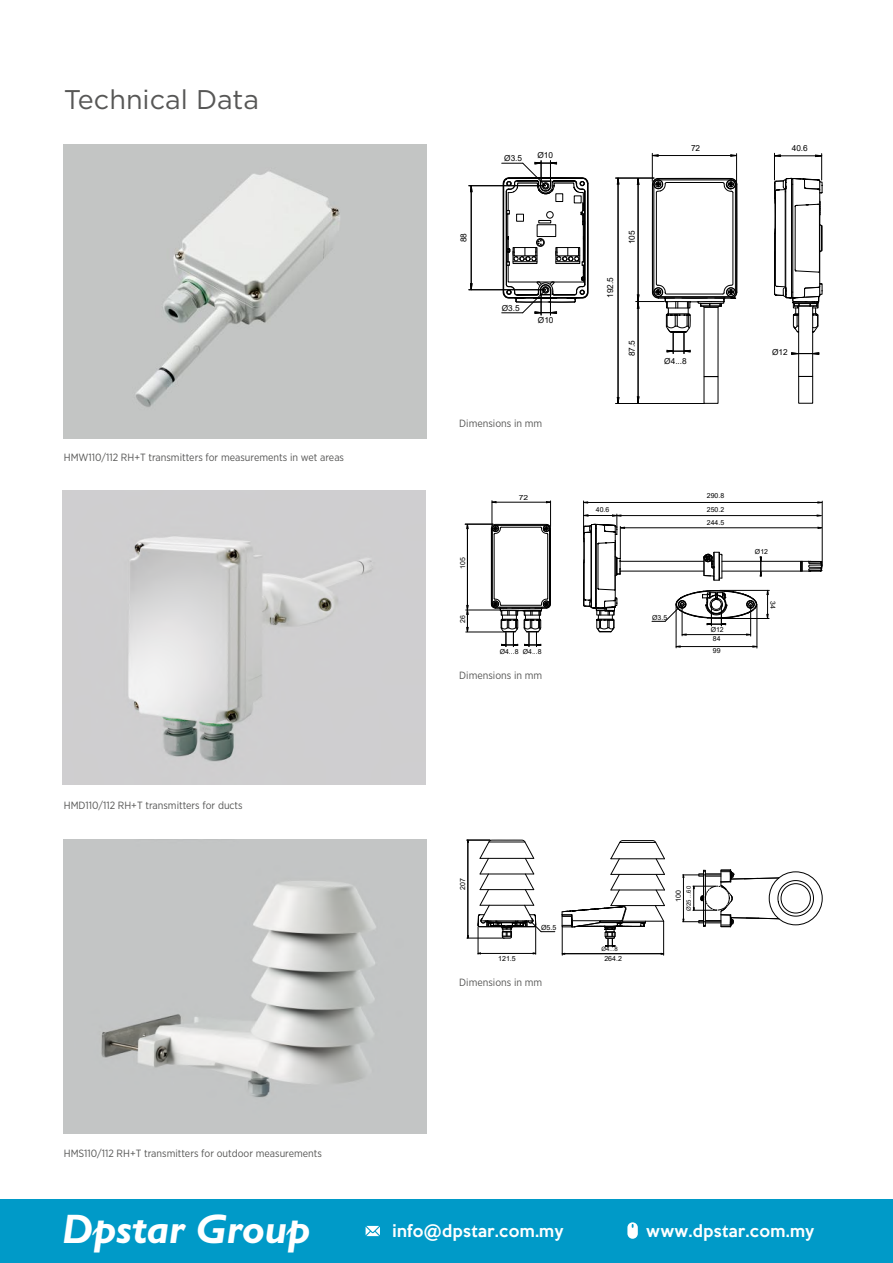
<style>
.page{position:relative;width:893px;height:1263px;background:#fff}
.page>*{position:absolute;margin:0;border:0;box-sizing:border-box;transform-origin:0 0}
.t1{font:italic 700 41.4px "Gill Sans";color:#fff}
.t2{font:27px "Gotham";color:#575756}
.t3{font:500 15.45px "Keep Calm";letter-spacing:.025em;color:#fff}
.t4{font:10.5px "Gotham Narrow";color:#575756}
.t5{font:8.25px "Arial";color:#000}
.t6{font:7.05px "Arial";color:#000}
.t7{font:6.9px/9.3px "Arial";color:#000;text-align:center}
.t8{font:6.9px "Arial";color:#000;scale:1.23 1}
.t9{font:6px "Arial";color:#000}
</style>
<div class="page">
<img style="left:64px;top:144px;width:363px;height:294px">
<div style="left:704px;top:376px;width:14px;height:28px;border:1px solid #000"></div>
<div style="left:798px;top:376px;width:15px;height:27px;border:1px solid #000"></div>
<hr style="left:469px;top:289px;width:77px;height:1px;background:#000">
<hr style="left:469px;top:185px;width:76px;height:1px;background:#000">
<svg style="left:470px;top:186px;width:2px;height:103px"></svg>
<hr style="left:616px;top:403px;width:88px;height:1px;background:#000">
<hr style="left:616px;top:178px;width:38px;height:1px;background:#000">
<svg style="left:617px;top:179px;width:2px;height:224px"></svg>
<svg style="left:636px;top:153px;width:102px;height:250px"></svg>
<svg style="left:774px;top:153px;width:49px;height:224px"></svg>
<svg style="left:502px;top:161px;width:87px;height:154px"></svg>
<hr style="left:676px;top:604px;width:1px;height:44px;background:#000">
<hr style="left:757px;top:604px;width:1px;height:44px;background:#000">
<svg style="left:677px;top:646px;width:80px;height:1px"></svg>
<hr style="left:822px;top:501px;width:1px;height:65px;background:#000">
<hr style="left:583px;top:501px;width:1px;height:30px;background:#000">
<svg style="left:584px;top:502px;width:238px;height:1px"></svg>
<hr style="left:682px;top:604px;width:1px;height:32px;background:#000">
<hr style="left:750px;top:604px;width:1px;height:32px;background:#000">
<svg style="left:583px;top:514px;width:239px;height:121px"></svg>
<svg style="left:465px;top:501px;width:86px;height:146px"></svg>
<img style="left:64px;top:840px;width:363px;height:294px">
<svg style="left:467px;top:840px;width:88px;height:114px"></svg>
<svg style="left:562px;top:840px;width:103px;height:115px"></svg>
<svg style="left:693px;top:869px;width:121px;height:58px"></svg>
<div style="left:705px;top:886px;width:24px;height:24px;border:1px dashed #000;border-radius:50%"></div>
<hr style="left:683px;top:875px;width:38px;height:1px;background:#000">
<hr style="left:683px;top:921px;width:38px;height:1px;background:#000">
<svg style="left:683px;top:876px;width:1px;height:45px"></svg>
<img style="left:62px;top:490px;width:364px;height:295px">
<div style="left:0;top:1200px;width:893px;height:63px;background:#009ac8"></div>
<svg style="left:366px;top:1226px;width:14px;height:10px"></svg>
<svg style="left:627px;top:1222px;width:11px;height:17px"></svg>
<h2 class="t2" style="left:64px;top:82px;width:197px">Technical Data</h2>
<p class="t4" style="left:64px;top:451px;width:282px">HMW110/112 RH+T transmitters for measurements in wet areas</p>
<p class="t4" style="left:64px;top:799px;width:180px">HMD110/112 RH+T transmitters for ducts</p>
<p class="t4" style="left:64px;top:1146px;width:260px">HMS110/112 RH+T transmitters for outdoor measurements</p>
<p class="t5" style="left:458px;top:242px;width:11px;rotate:-90deg">88</p>
<p class="t5" style="left:504px;top:152px;width:19px">Ø3.5</p>
<p class="t5" style="left:537px;top:149px;width:17px">Ø10</p>
<p class="t5" style="left:502px;top:302px;width:19px">Ø3.5</p>
<p class="t5" style="left:538px;top:315px;width:17px">Ø10</p>
<p class="t4" style="left:459px;top:416px;width:85px">Dimensions in mm</p>
<p class="t7" style="left:458px;top:569px;width:13px;rotate:-90deg">105</p>
<p class="t7" style="left:458px;top:623px;width:9px;rotate:-90deg">26</p>
<p class="t8" style="left:519px;top:493px;width:9px">72</p>
<p class="t7" style="left:523px;top:646px;width:20px">Ø4...8</p>
<p class="t4" style="left:459px;top:668px;width:85px">Dimensions in mm</p>
<p class="t7" style="left:500px;top:646px;width:20px">Ø4...8</p>
<p class="t5" style="left:691px;top:143px;width:11px">72</p>
<p class="t5" style="left:792px;top:143px;width:18px">40.6</p>
<p class="t5" style="left:605px;top:298px;width:22px;rotate:-90deg">192.5</p>
<p class="t5" style="left:626px;top:244px;width:15px;rotate:-90deg">105</p>
<p class="t5" style="left:626px;top:356px;width:18px;rotate:-90deg">87.5</p>
<p class="t5" style="left:772px;top:347px;width:17px">Ø12</p>
<p class="t5" style="left:664px;top:355px;width:24px">Ø4...8</p>
<p class="t7" style="left:707px;top:491px;width:19px">290.8</p>
<p class="t7" style="left:596px;top:505px;width:15px">40.6</p>
<p class="t7" style="left:707px;top:505px;width:19px">250.2</p>
<p class="t7" style="left:652px;top:612px;width:17px">Ø3.5</p>
<p class="t7" style="left:707px;top:517px;width:19px">244.5</p>
<p class="t7" style="left:711px;top:625px;width:15px">Ø12<br>84</p>
<p class="t7" style="left:713px;top:646px;width:9px">99</p>
<p class="t7" style="left:755px;top:547px;width:15px">Ø12</p>
<p class="t7" style="left:777px;top:601px;width:9px;rotate:90deg">34</p>
<p class="t6" style="left:458px;top:890px;width:13px;rotate:-90deg">207</p>
<p class="t6" style="left:541px;top:923px;width:17px">Ø5.5</p>
<p class="t9" style="left:601px;top:945px;width:18px">Ø4...8</p>
<p class="t9" style="left:685px;top:911px;width:26px;rotate:-90deg">Ø25 ...60</p>
<p class="t6" style="left:673px;top:902px;width:13px;rotate:-90deg">100</p>
<p class="t6" style="left:498px;top:954px;width:19px">121.5</p>
<p class="t6" style="left:604px;top:954px;width:19px">264.2</p>
<p class="t4" style="left:459px;top:976px;width:85px">Dimensions in mm</p>
<h1 class="t1" style="left:62px;top:1203px;width:250px">Dpstar Group</h1>
<h3 class="t3" style="left:392px;top:1217px;width:173px">info@dpstar.com.my</h3>
<h3 class="t3" style="left:646px;top:1217px;width:170px">www.dpstar.com.my</h3>
</div>
